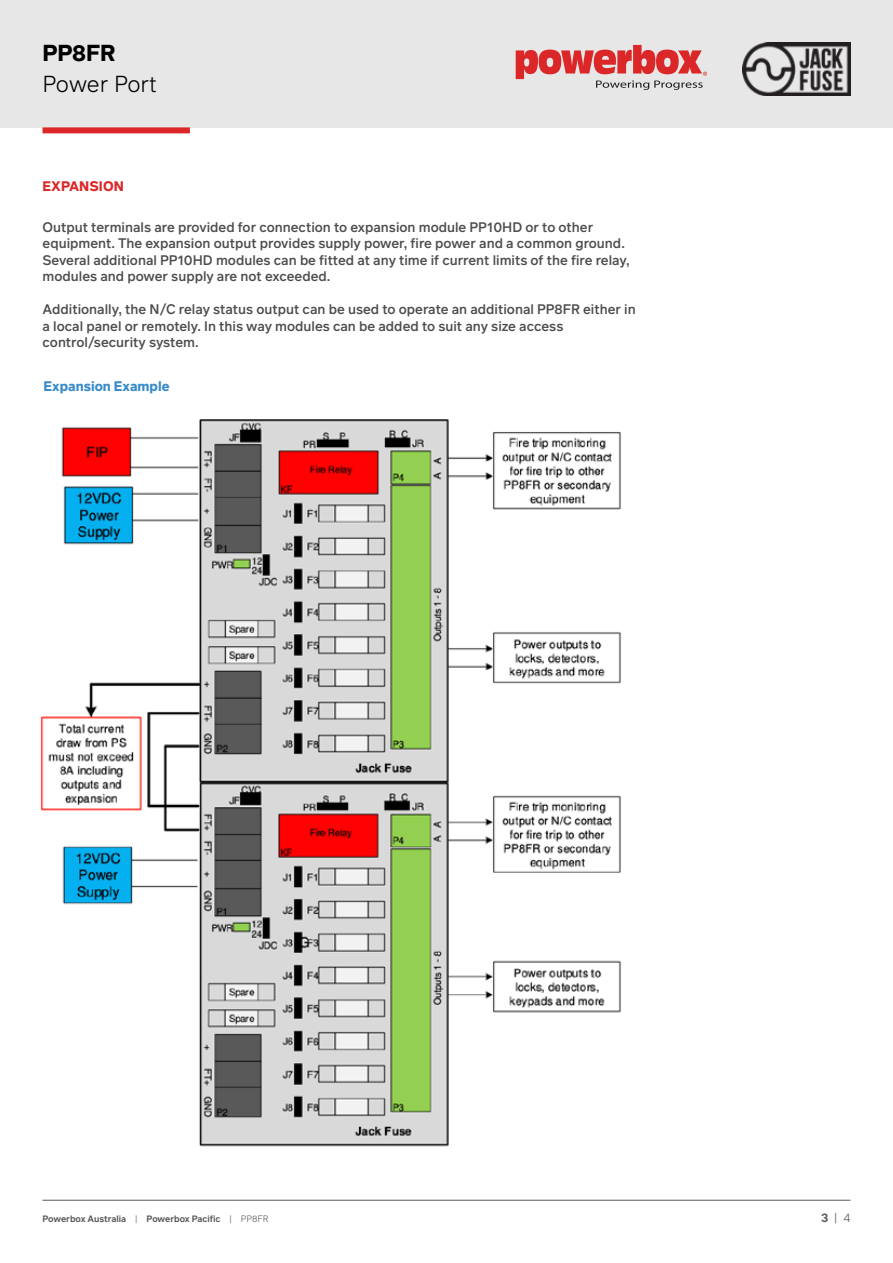
<style>
.page{position:relative;width:893px;height:1263px;background:#fff}
.page>*{position:absolute;margin:0;border:0;box-sizing:border-box;transform-origin:0 0}
.t1{font:300 22.5px "Infra";letter-spacing:-.005em;color:#000}
.t2{font:700 22.5px "Infra";color:#000}
.t3{font:500 13.5px/16.5px "Infra";color:#4d4d4f}
.t4{font:700 13.5px "Infra";color:#378bca}
.t5{font:700 13.5px "Infra";letter-spacing:.005em;color:#db2727}
.t6{font:300 12px "Infra";color:#58595b}
.t7{font:600 9px "Infra";color:#58595b}
.s1{font-weight:300}
.s2{font-weight:600}
</style>
<div class="page">
<hr style="left:43px;top:1200px;width:807px;height:1px;background:#58595b">
<div style="left:0;top:0;width:893px;height:128px;background:#e7e7e7"></div>
<div style="left:43px;top:127px;width:147px;height:6px;background:#db2727"></div>
<svg style="left:516px;top:45px;width:191px;height:45px"></svg>
<img style="left:742px;top:43px;width:109px;height:52px">
<img style="left:40px;top:419px;width:581px;height:728px">
<h1 class="t2" style="left:43px;top:36px;width:74px">PP8FR</h1>
<h1 class="t1" style="left:43px;top:68px;width:116px">Power Port</h1>
<p class="t5" style="left:43px;top:176px;width:83px">EXPANSION</p>
<p class="t3" style="left:43px;top:218px;width:589px">Output terminals are provided for connection to expansion module PP10HD or to other equipment. The expansion output provides supply power, fire power and a common ground.<br>Several additional PP10HD modules can be fitted at any time if current limits of the fire relay, modules and power supply are not exceeded.</p>
<p class="t3" style="left:43px;top:301px;width:595px">Additionally, the N/C relay status output can be used to operate an additional PP8FR either in a local panel or remotely. In this way modules can be added to suit any size access control/security system.</p>
<p class="t4" style="left:44px;top:376px;width:127px">Expansion Example</p>
<p class="t7" style="left:43px;top:1212px;width:227px">Powerbox Australia <span class="s1">|</span> Powerbox Pacific <span class="s1">| PP8FR</span></p>
<p class="t6" style="left:821px;top:1209px;width:31px"><span class="s2">3</span>|4</p>
</div>
